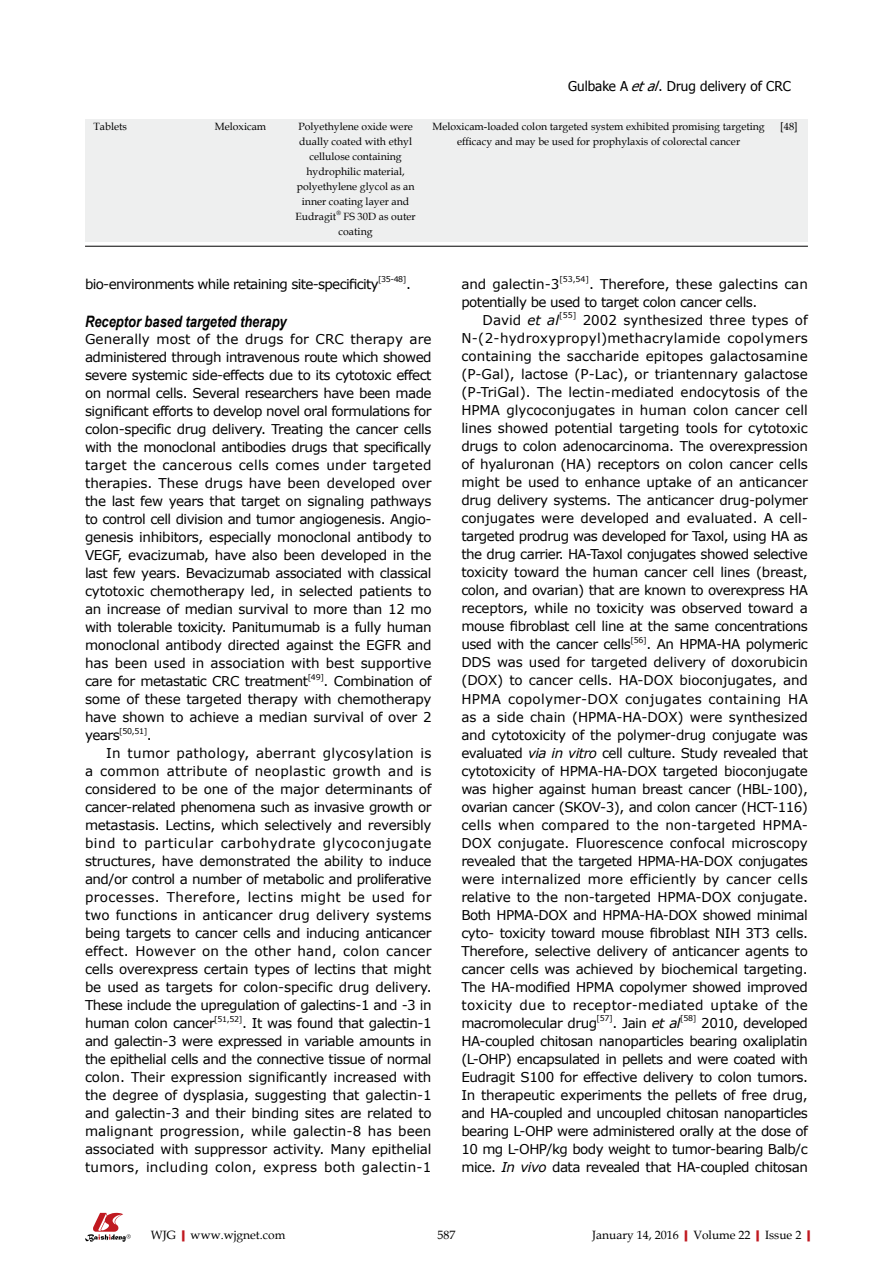
<style>
.page{position:relative;width:893px;height:1263px;background:#fff}
.page>*{position:absolute;margin:0;border:0;box-sizing:border-box;transform-origin:0 0}
.t1{font:italic 700 15.75px "Arial Narrow";color:#000}
.t2{font:13.5px/18px "Verdana";letter-spacing:-.025em;color:#000;text-align:justify}
.t3{font:13.5px "Verdana";letter-spacing:.02em;color:#000}
.t4{font:13.5px "Verdana";letter-spacing:-.05em;color:#000}
.t5{font:13.5px "Verdana";color:#000}
.t6{font:13.5px "Verdana";letter-spacing:.04em;color:#000}
.t7{font:13.5px "Verdana";letter-spacing:.025em;color:#000}
.t8{font:13.5px "Verdana";letter-spacing:-.005em;color:#000}
.t9{font:13.5px "Verdana";letter-spacing:.01em;color:#000}
.t10{font:13.5px "Tahoma";color:#000}
.t11{font:12px "Book Antiqua";color:#000}
.t12{font:10.5px/15px "Book Antiqua";color:#000}
.t13{font:7.8px "Verdana";letter-spacing:-.04em;color:#000}
.t14{font:6.15px "Book Antiqua";color:#000}
.s1{font-style:italic}
.s2{font-weight:700;color:#c01920}
</style>
<div class="page">
<div style="left:85px;top:119px;width:723px;height:123px;background:#eeefef"></div>
<svg style="left:85px;top:1213px;width:46px;height:29px"></svg>
<hr style="left:85px;top:246px;width:723px;height:1px;background:#000">
<p class="t12" style="left:94px;top:119px;width:35px">Tablets</p>
<p class="t12" style="left:215px;top:119px;width:53px">Meloxicam</p>
<p class="t12" style="left:298px;top:119px;width:116px">Polyethylene oxide were</p>
<p class="t12" style="left:299px;top:134px;width:115px">dually coated with ethyl</p>
<p class="t12" style="left:309px;top:149px;width:94px">cellulose containing</p>
<p class="t12" style="left:306px;top:164px;width:100px">hydrophilic material,</p>
<p class="t12" style="left:297px;top:179px;width:119px">polyethylene glycol as an</p>
<p class="t12" style="left:302px;top:194px;width:109px">inner coating layer and</p>
<p class="t12" style="left:295px;top:209px;width:42px">Eudragit</p>
<p class="t14" style="left:336px;top:208px;width:6px">®</p>
<p class="t12" style="left:339px;top:209px;width:79px;text-indent:5px">FS 30D as outer coating</p>
<p class="t10" style="left:568px;top:77px;width:224px">Gulbake A <span class="s1">etal</span>. Drug delivery of CRC</p>
<p class="t12" style="left:432px;top:119px;width:334px;text-align:center">Meloxicam-loaded colon targeted system exhibited promising targeting efficacy and may be used for prophylaxis of colorectal cancer</p>
<p class="t12" style="left:780px;top:119px;width:19px">[48]</p>
<p class="t4" style="left:85px;top:275px;width:295px">bio-environments while retaining site-specificity</p>
<p class="t13" style="left:378px;top:274px;width:30px">[35-48]</p>
<p class="t2" style="left:406px;top:274px;width:6px">.</p>
<p class="t1" style="left:85px;top:310px;width:203px">Receptor based targeted therapy</p>
<p class="t2" style="left:85px;top:330px;width:348px;text-align:left">Generally most of the drugs for CRC therapy are administered through intravenous route which showed severe systemic side-effects due to its cytotoxic effect on normal cells. Several researchers have been made significant efforts to develop novel oral formulations for colon-specific drug delivery. Treating the cancer cells with the monoclonal antibodies drugs that specifically target the cancerous cells comes under targeted therapies. These drugs have been developed over the last few years that target on signaling pathways to control cell division and tumor angiogenesis. Angio&shy;genesis inhibitors, especially monoclonal antibody to VEGF, evacizumab, have also been developed in the last few years. Bevacizumab associated with classical cytotoxic chemotherapy led, in selected patients to an increase of median survival to more than 12 mo with tolerable toxicity. Panitumumab is a fully human monoclonal antibody directed against the EGFR and has been used in association with best supportive care for metastatic CRC treatment</p>
<p class="t13" style="left:308px;top:672px;width:18px">[49]</p>
<p class="t2" style="left:85px;top:672px;width:348px;text-indent:239px">. Combination of some of these targeted therapy with chemotherapy have shown to achieve a median survival of over 2 years</p>
<p class="t13" style="left:119px;top:726px;width:30px">[50,51]</p>
<p class="t2" style="left:147px;top:726px;width:6px">.</p>
<p class="t3" style="left:106px;top:745px;width:327px">In tumor pathology, aberrant glycosylation is</p>
<p class="t3" style="left:85px;top:763px;width:348px">a common attribute of neoplastic growth and is</p>
<p class="t2" style="left:85px;top:780px;width:348px">considered to be one of the major determinants of</p>
<p class="t2" style="left:85px;top:798px;width:348px">cancer-related phenomena such as invasive growth or</p>
<p class="t2" style="left:85px;top:816px;width:348px">metastasis. Lectins, which selectively and reversibly</p>
<p class="t6" style="left:85px;top:835px;width:348px">bind to particular carbohydrate glycoconjugate</p>
<p class="t2" style="left:85px;top:852px;width:348px">structures, have demonstrated the ability to induce</p>
<p class="t2" style="left:85px;top:870px;width:348px">and/or control a number of metabolic and proliferative</p>
<p class="t7" style="left:85px;top:889px;width:348px">processes. Therefore, lectins might be used for</p>
<p class="t5" style="left:85px;top:907px;width:348px">two functions in anticancer drug delivery systems</p>
<p class="t2" style="left:85px;top:924px;width:348px">being targets to cancer cells and inducing anticancer</p>
<p class="t9" style="left:85px;top:943px;width:348px">effect. However on the other hand, colon cancer</p>
<p class="t2" style="left:85px;top:960px;width:348px">cells overexpress certain types of lectins that might</p>
<p class="t2" style="left:85px;top:978px;width:348px">be used as targets for colon-specific drug delivery.</p>
<p class="t2" style="left:85px;top:996px;width:348px">These include the upregulation of galectins-1 and -3 in</p>
<p class="t2" style="left:85px;top:1014px;width:131px">human colon cancer</p>
<p class="t13" style="left:214px;top:1014px;width:30px">[51,52]</p>
<p class="t2" style="left:85px;top:1014px;width:348px;text-indent:157px">. It was found that galectin-1 and galectin-3 were expressed in variable amounts in the epithelial cells and the connective tissue of normal colon. Their expression significantly increased with the degree of dysplasia, suggesting that galectin-1 and galectin-3 and their binding sites are related to malignant progression, while galectin-8 has been associated with suppressor activity. Many epithelial tumors, including colon, express both galectin-1</p>
<p class="t8" style="left:461px;top:275px;width:100px">and galectin-3</p>
<p class="t13" style="left:559px;top:274px;width:31px">[53,54]</p>
<p class="t8" style="left:589px;top:275px;width:220px">. Therefore, these galectins can</p>
<p class="t2" style="left:461px;top:292px;width:297px">potentially be used to target colon cancer cells.</p>
<p class="t2" style="left:483px;top:310px;width:78px">David <span class="s1">et al</span></p>
<p class="t13" style="left:559px;top:310px;width:19px">[55]</p>
<p class="t2" style="left:461px;top:310px;width:348px;text-indent:121px">2002 synthesized three types of N-(2-hydroxypropyl)methacrylamide copolymers containing the saccharide epitopes galactosamine (P-Gal), lactose (P-Lac), or triantennary galactose (P-TriGal). The lectin-mediated endocytosis of the HPMA glycoconjugates in human colon cancer cell lines showed potential targeting tools for cytotoxic drugs to colon adeno-carcinoma. The overexpression of hyaluronan (HA) receptors on colon cancer cells might be used to enhance uptake of an anticancer drug delivery systems. The anticancer drug-polymer conjugates were developed and evaluated. A cell&shy;targeted prodrug was developed for Taxol, using HA as the drug carrier. HA-Taxol conjugates showed selective toxicity toward the human cancer cell lines (breast, colon, and ovarian) that are known to overexpress HA receptors, while no toxicity was observed toward a mouse fibroblast cell line at the same concentrations used with the cancer cells</p>
<p class="t13" style="left:630px;top:635px;width:18px">[56]</p>
<p class="t2" style="left:461px;top:635px;width:348px;text-indent:185px">. An HPMA-HA polymeric DDS was used for targeted delivery of doxorubicin (DOX) to cancer cells. HA-DOX bioconjugates, and HPMA copolymer-DOX conjugates containing HA as a side chain (HPMA-HA-DOX) were synthesized and cytotoxicity of the polymer-drug conjugate was evaluated <span class="s1">via in vitro</span> cell culture. Study revealed that cytotoxicity of HPMA-HA-DOX targeted bioconjugate was higher against human breast cancer (HBL-100), ovarian cancer (SKOV-3), and colon cancer (HCT-116) cells when compared to the non-targeted HPMA-DOX conjugate. Fluorescence confocal microscopy revealed that the targeted HPMA-HA-DOX conjugates were internalized more efficiently by cancer cells relative to the non-targeted HPMA-DOX conjugate.<br>Both HPMA-DOX and HPMA-HA-DOX showed minimal cyto- toxicity toward mouse fibroblast NIH 3T3 cells.<br>Therefore, selective delivery of anticancer agents to cancer cells was achieved by biochemical targeting.<br>The HA-modified HPMA copolymer showed improved toxicity due to receptor-mediated uptake of the macromolecular drug</p>
<p class="t13" style="left:596px;top:1013px;width:18px">[57]</p>
<p class="t2" style="left:612px;top:1014px;width:70px">. Jain <span class="s1">et al</span></p>
<p class="t13" style="left:680px;top:1013px;width:18px">[58]</p>
<p class="t2" style="left:461px;top:1014px;width:348px;text-indent:240px">2010, developed HA-coupled chitosan nanoparticles bearing oxaliplatin (L-OHP) encapsulated in pellets and were coated with Eudragit S100 for effective delivery to colon tumors.<br>In therapeutic experiments the pellets of free drug, and HA-coupled and uncoupled chitosan nanoparticles bearing L-OHP were administered orally at the dose of 10 mg L-OHP/kg body weight to tumor-bearing Balb/c mice. <span class="s1">In vivo</span> data revealed that HA-coupled chitosan</p>
<p class="t11" style="left:151px;top:1226px;width:136px">WJG<span class="s2">|</span>www.wjgnet.com</p>
<p class="t11" style="left:437px;top:1226px;width:19px">587</p>
<p class="t11" style="left:592px;top:1226px;width:225px">January 14, 2016<span class="s2">|</span>Volume 22<span class="s2">|</span>Issue 2<span class="s2">|</span></p>
</div>
